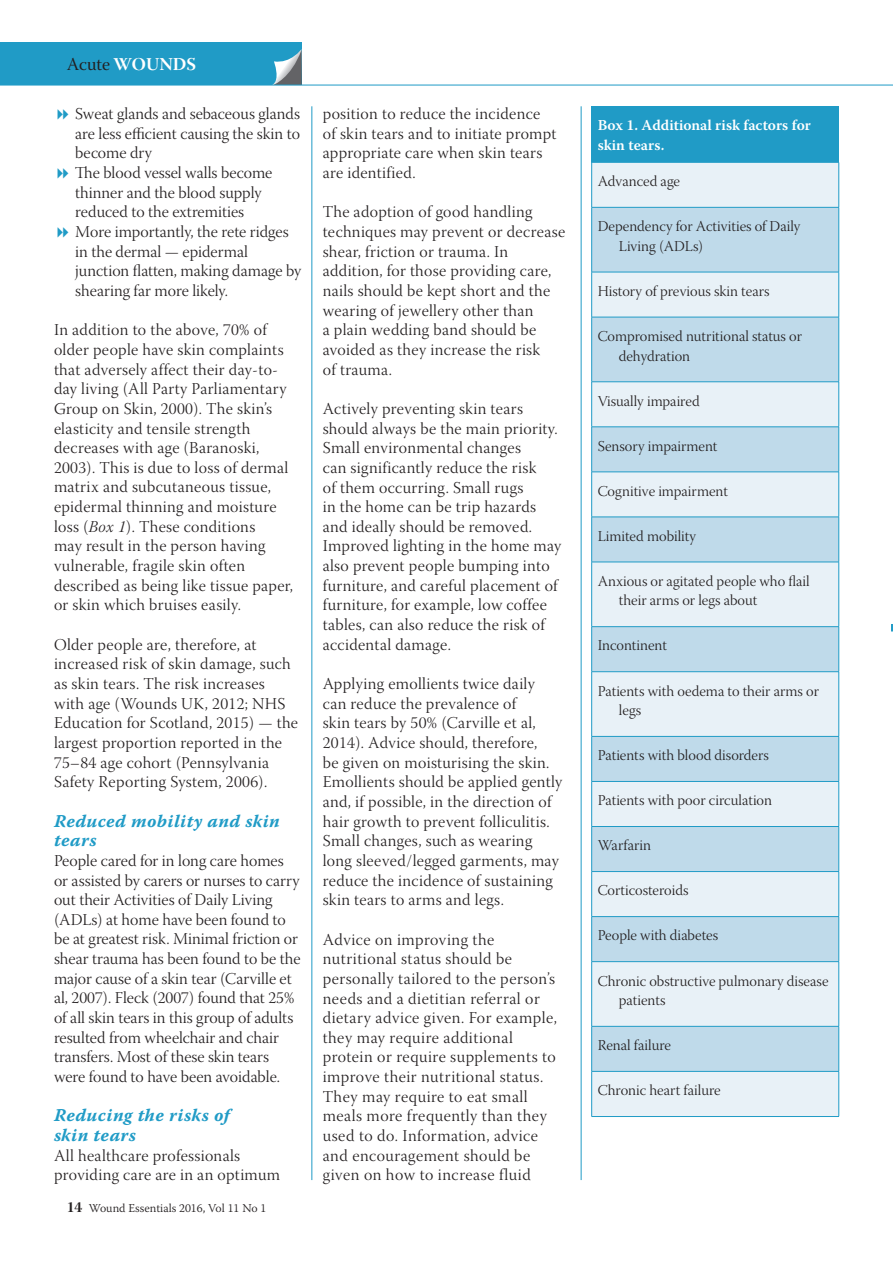
<style>
.page{position:relative;width:893px;height:1263px;background:#fff}
.page>*{position:absolute;margin:0;border:0;box-sizing:border-box;transform-origin:0 0}
.t1{font:18px/19.6px "Warnock Pro Bold It Capt";letter-spacing:.02em;color:#209bc6}
.t2{font:18px "Warnock Pro Bold Subh";letter-spacing:.005em;color:#fff}
.t3{font:16.5px/19.6px "Warnock Pro Light Subh";letter-spacing:.02em;color:#231f20}
.t4{font:16.5px/19.6px "Warnock Pro Light Subh";color:#231f20}
.t5{font:15px/19.6px "Warnock Pro Light Subh";color:#231f20}
.t6{font:600 15px/19.6px "Warnock Pro";color:#fff}
.t7{font:300 12px "Warnock Pro";color:#231f20}
.s1{font-family:"Warnock Pro Subh";color:#231f20}
.s2{font-family:"Warnock Pro Light It Subh"}
.s3{font-family:"Warnock Pro Bold Subh";font-weight:400;font-size:15px}
</style>
<div class="page">
<div style="left:0;top:42px;width:301px;height:43px;background:#209bc6"></div>
<svg style="left:272px;top:50px;width:29px;height:35px"></svg>
<hr style="left:0;top:85px;width:893px;height:1px;background:#209bc6">
<hr style="left:312px;top:106px;width:1px;height:1074px;background:#209bc6">
<div style="left:592px;top:106px;width:247px;height:56px;background:#209bc6"></div>
<div style="left:592px;top:163px;width:246px;height:953px;background:#e8f1f7"></div>
<svg style="left:592px;top:208px;width:246px;height:863px;background:#d1e4f0"></svg>
<hr style="left:591px;top:162px;width:1px;height:45px;background:#209bc6">
<hr style="left:591px;top:208px;width:1px;height:64px;background:#209bc6">
<hr style="left:591px;top:162px;width:248px;height:1px;background:#209bc6">
<hr style="left:591px;top:207px;width:248px;height:1px;background:#209bc6">
<hr style="left:838px;top:162px;width:1px;height:45px;background:#209bc6">
<hr style="left:838px;top:208px;width:1px;height:64px;background:#209bc6">
<hr style="left:591px;top:272px;width:1px;height:45px;background:#209bc6">
<hr style="left:591px;top:272px;width:248px;height:1px;background:#209bc6">
<hr style="left:838px;top:272px;width:1px;height:45px;background:#209bc6">
<hr style="left:591px;top:317px;width:1px;height:65px;background:#209bc6">
<hr style="left:591px;top:382px;width:1px;height:45px;background:#209bc6">
<hr style="left:591px;top:427px;width:1px;height:45px;background:#209bc6">
<hr style="left:591px;top:472px;width:1px;height:45px;background:#209bc6">
<hr style="left:591px;top:517px;width:1px;height:45px;background:#209bc6">
<hr style="left:591px;top:562px;width:1px;height:64px;background:#209bc6">
<hr style="left:591px;top:627px;width:1px;height:44px;background:#209bc6">
<hr style="left:591px;top:672px;width:1px;height:64px;background:#209bc6">
<hr style="left:591px;top:737px;width:1px;height:44px;background:#209bc6">
<hr style="left:591px;top:782px;width:1px;height:44px;background:#209bc6">
<hr style="left:591px;top:827px;width:1px;height:44px;background:#209bc6">
<hr style="left:591px;top:872px;width:1px;height:44px;background:#209bc6">
<hr style="left:591px;top:917px;width:1px;height:44px;background:#209bc6">
<hr style="left:591px;top:962px;width:1px;height:64px;background:#209bc6">
<hr style="left:591px;top:1026px;width:1px;height:45px;background:#209bc6">
<hr style="left:591px;top:1071px;width:1px;height:45px;background:#209bc6">
<hr style="left:591px;top:317px;width:248px;height:1px;background:#209bc6">
<hr style="left:591px;top:381px;width:248px;height:1px;background:#209bc6">
<hr style="left:591px;top:427px;width:248px;height:1px;background:#209bc6">
<hr style="left:591px;top:472px;width:248px;height:1px;background:#209bc6">
<hr style="left:591px;top:517px;width:248px;height:1px;background:#209bc6">
<hr style="left:591px;top:562px;width:248px;height:1px;background:#209bc6">
<hr style="left:591px;top:626px;width:248px;height:1px;background:#209bc6">
<hr style="left:591px;top:671px;width:248px;height:1px;background:#209bc6">
<hr style="left:591px;top:736px;width:248px;height:1px;background:#209bc6">
<hr style="left:591px;top:781px;width:248px;height:1px;background:#209bc6">
<hr style="left:591px;top:826px;width:248px;height:1px;background:#209bc6">
<hr style="left:591px;top:871px;width:248px;height:1px;background:#209bc6">
<hr style="left:591px;top:916px;width:248px;height:1px;background:#209bc6">
<hr style="left:591px;top:961px;width:248px;height:1px;background:#209bc6">
<hr style="left:591px;top:1026px;width:248px;height:1px;background:#209bc6">
<hr style="left:591px;top:1071px;width:248px;height:1px;background:#209bc6">
<hr style="left:591px;top:1116px;width:248px;height:1px;background:#209bc6">
<hr style="left:838px;top:317px;width:1px;height:65px;background:#209bc6">
<hr style="left:838px;top:382px;width:1px;height:45px;background:#209bc6">
<hr style="left:838px;top:427px;width:1px;height:45px;background:#209bc6">
<hr style="left:838px;top:472px;width:1px;height:45px;background:#209bc6">
<hr style="left:838px;top:517px;width:1px;height:45px;background:#209bc6">
<hr style="left:838px;top:562px;width:1px;height:64px;background:#209bc6">
<hr style="left:838px;top:627px;width:1px;height:44px;background:#209bc6">
<hr style="left:838px;top:672px;width:1px;height:64px;background:#209bc6">
<hr style="left:838px;top:737px;width:1px;height:44px;background:#209bc6">
<hr style="left:838px;top:782px;width:1px;height:44px;background:#209bc6">
<hr style="left:838px;top:827px;width:1px;height:44px;background:#209bc6">
<hr style="left:838px;top:872px;width:1px;height:44px;background:#209bc6">
<hr style="left:838px;top:917px;width:1px;height:44px;background:#209bc6">
<hr style="left:838px;top:962px;width:1px;height:64px;background:#209bc6">
<hr style="left:838px;top:1026px;width:1px;height:45px;background:#209bc6">
<hr style="left:838px;top:1071px;width:1px;height:45px;background:#209bc6">
<hr style="left:581px;top:106px;width:1px;height:1074px;background:#209bc6">
<svg style="left:891px;top:624px;width:2px;height:7px"></svg>
<p class="t2" style="left:67px;top:53px;width:131px"><span class="s1">Acute</span> WOUNDS</p>
<p class="t4" style="left:75px;top:106px;width:228px">Sweat glands and sebaceous glands are less efficient causing the skin to become dry<br>The blood vessel walls become thinner and the blood supply reduced to the extremities<br>More importantly, the rete ridges in the dermal — epidermal junction flatten, making damage by shearing far more likely.</p>
<p class="t3" style="left:54px;top:322px;width:240px">In addition to the above, 70% of older people have skin complaints that adversely affect their day-to&shy;day living (All Party Parliamentary Group on Skin, 2000). The skin’s elasticity and tensile strength decreases with age (Baranoski, 2003). This is due to loss of dermal matrix and subcutaneous tissue, epidermal thinning and moisture loss (<span class="s2">Box 1</span>). These conditions<br>may result in the person having vulnerable, fragile skin often described as being like tissue paper, or skin which bruises easily.</p>
<p class="t3" style="left:54px;top:636px;width:246px">Older people are, therefore, at increased risk of skin damage, such as skin tears. The risk increases with age (Wounds UK, 2012; NHS Education for Scotland, 2015) — the largest proportion reported in the 75–84 age cohort (Pennsylvania Safety Reporting System, 2006).</p>
<p class="t1" style="left:54px;top:810px;width:227px">Reduced mobility and skin tears</p>
<p class="t4" style="left:54px;top:852px;width:248px">People cared for in long care homes or assisted by carers or nurses to carry out their Activities of Daily Living (ADLs) at home have been found to be at greatest risk. Minimal friction or shear trauma has been found to be the major cause of a skin tear (Carville et al, 2007). Fleck (2007) found that 25% of all skin tears in this group of adults resulted from wheelchair and chair transfers. Most of these skin tears were found to have been avoidable.</p>
<p class="t1" style="left:54px;top:1105px;width:177px">Reducing the risks of skin tears</p>
<p class="t3" style="left:54px;top:1147px;width:228px">All healthcare professionals providing care are in an optimum</p>
<p class="t7" style="left:67px;top:1201px;width:201px"><span class="s3">14</span> Wound Essentials 2016, Vol 11 No 1</p>
<p class="t3" style="left:323px;top:106px;width:235px">position to reduce the incidence of skin tears and to initiate prompt appropriate care when skin tears are identified.</p>
<p class="t3" style="left:323px;top:204px;width:244px">The adoption of good handling techniques may prevent or decrease shear, friction or trauma. In addition, for those providing care, nails should be kept short and the wearing of jewellery other than<br>a plain wedding band should be avoided as they increase the risk<br>of trauma.</p>
<p class="t3" style="left:323px;top:401px;width:240px">Actively preventing skin tears should always be the main priority.<br>Small environmental changes<br>can significantly reduce the risk<br>of them occurring. Small rugs<br>in the home can be trip hazards and ideally should be removed.<br>Improved lighting in the home may also prevent people bumping into furniture, and careful placement of furniture, for example, low coffee tables, can also reduce the risk of accidental damage.</p>
<p class="t3" style="left:323px;top:676px;width:241px">Applying emollients twice daily can reduce the prevalence of<br>skin tears by 50% (Carville et al, 2014). Advice should, therefore,<br>be given on moisturising the skin.<br>Emollients should be applied gently and, if possible, in the direction of hair growth to prevent folliculitis.<br>Small changes, such as wearing long sleeved/legged garments, may reduce the incidence of sustaining skin tears to arms and legs.</p>
<p class="t3" style="left:323px;top:931px;width:236px">Advice on improving the nutritional status should be personally tailored to the person’s needs and a dietitian referral or dietary advice given. For example, they may require additional protein or require supplements to improve their nutritional status.<br>They may require to eat small meals more frequently than they used to do. Information, advice and encouragement should be given on how to increase fluid</p>
<p class="t6" style="left:598px;top:115px;width:215px">Box 1. Additional risk factors for skin tears.</p>
<p class="t5" style="left:598px;top:173px;width:84px">Advanced age</p>
<p class="t5" style="left:619px;top:218px;width:183px;text-indent:-21px">Dependency for Activities of Daily<br>Living (ADLs)</p>
<p class="t5" style="left:598px;top:283px;width:173px">History of previous skin tears</p>
<p class="t5" style="left:619px;top:328px;width:185px;text-indent:-21px">Compromised nutritional status or dehydration</p>
<p class="t5" style="left:598px;top:393px;width:104px">Visually impaired</p>
<p class="t5" style="left:598px;top:438px;width:121px">Sensory impairment</p>
<p class="t5" style="left:598px;top:483px;width:132px">Cognitive impairment</p>
<p class="t5" style="left:598px;top:528px;width:100px">Limited mobility</p>
<p class="t5" style="left:619px;top:573px;width:192px;text-indent:-21px">Anxious or agitated people who flail their arms or legs about</p>
<p class="t5" style="left:598px;top:637px;width:71px">Incontinent</p>
<p class="t5" style="left:619px;top:682px;width:202px;text-indent:-21px">Patients with oedema to their arms or legs</p>
<p class="t5" style="left:598px;top:747px;width:173px">Patients with blood disorders</p>
<p class="t5" style="left:598px;top:792px;width:176px">Patients with poor circulation</p>
<p class="t5" style="left:598px;top:837px;width:55px">Warfarin</p>
<p class="t5" style="left:598px;top:882px;width:92px">Corticosteroids</p>
<p class="t5" style="left:598px;top:927px;width:122px">People with diabetes</p>
<p class="t5" style="left:619px;top:972px;width:211px;text-indent:-21px">Chronic obstructive pulmonary disease patients</p>
<p class="t5" style="left:598px;top:1037px;width:75px">Renal failure</p>
<p class="t5" style="left:598px;top:1082px;width:124px">Chronic heart failure</p>
</div>
